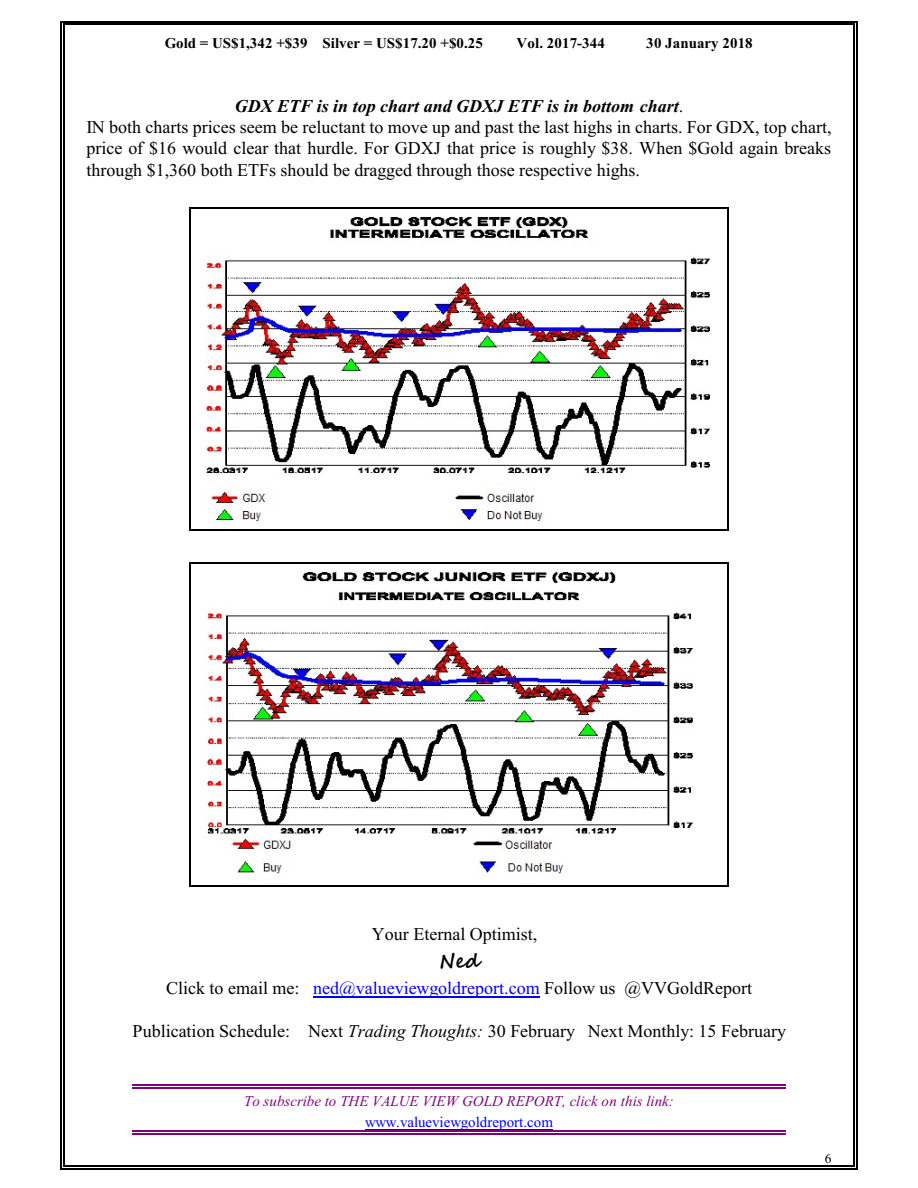
<style>
.page{position:relative;width:918px;height:1188px;background:#fff}
.page>*{position:absolute;margin:0;border:0;box-sizing:border-box;transform-origin:0 0}
.t1{font:700 19.5px "Segoe Script";color:#000}
.t2{font:18px/21.3px "Times New Roman";color:#000}
.t3{font:700 15px "Times New Roman";letter-spacing:.005em;color:#000}
.t4{font:italic 15px "Times New Roman";color:#800080}
.t5{font:15px "Times New Roman";color:#00f}
.t6{font:13.5px "Times New Roman";color:#000}
.s1{font-weight:700;font-style:italic}
.s2{color:#00f}
.s3{font-style:italic}
</style>
<div class="page">
<hr style="left:63px;top:24px;width:2px;height:1143px;background:#000">
<hr style="left:853px;top:24px;width:2px;height:1143px;background:#000">
<hr style="left:63px;top:24px;width:791px;height:1px;background:#000">
<hr style="left:63px;top:1166px;width:791px;height:1px;background:#000">
<hr style="left:60px;top:21px;width:2px;height:1149px;background:#000">
<hr style="left:856px;top:21px;width:2px;height:1149px;background:#000">
<hr style="left:60px;top:21px;width:797px;height:1px;background:#000">
<hr style="left:60px;top:1169px;width:797px;height:1px;background:#000">
<img style="left:190px;top:208px;width:538px;height:322px">
<hr style="left:189px;top:207px;width:1px;height:324px;background:#000">
<hr style="left:728px;top:207px;width:1px;height:324px;background:#000">
<hr style="left:189px;top:207px;width:540px;height:1px;background:#000">
<hr style="left:189px;top:530px;width:540px;height:1px;background:#000">
<img style="left:190px;top:564px;width:538px;height:321px">
<hr style="left:189px;top:562px;width:1px;height:324px;background:#000">
<hr style="left:728px;top:562px;width:1px;height:324px;background:#000">
<hr style="left:189px;top:562px;width:540px;height:2px;background:#000">
<hr style="left:189px;top:885px;width:540px;height:1px;background:#000">
<hr style="left:313px;top:997px;width:227px;height:1px;background:#00f">
<hr style="left:132px;top:1088px;width:654px;height:1px;background:#800080">
<hr style="left:132px;top:1085px;width:654px;height:1px;background:#800080">
<hr style="left:132px;top:1130px;width:654px;height:2px;background:#800080">
<hr style="left:132px;top:1133px;width:654px;height:2px;background:#800080">
<hr style="left:365px;top:1129px;width:188px;height:1px;background:#00f">
<p class="t3" style="left:165px;top:38px;width:320px">Gold = US$1,342 +$39 Silver = US$17.20 +$0.25</p>
<p class="t3" style="left:517px;top:38px;width:90px">Vol. 2017-344</p>
<p class="t3" style="left:646px;top:38px;width:108px">30 January 2018</p>
<p class="t2" style="left:86px;top:97px;width:747px;text-indent:148px"><span class="s1">GDX ETF is in top chart and GDXJ ETF is in bottom chart</span>.<br>IN both charts prices seem be reluctant to move up and past the last highs in charts. For GDX, top chart, price of $16 would clear that hurdle. For GDXJ that price is roughly $38. When $Gold again breaks through $1,360 both ETFs should be dragged through those respective highs.</p>
<p class="t2" style="left:372px;top:925px;width:167px">Your Eternal Optimist,</p>
<p class="t1" style="left:439px;top:953px;width:42px">Ned</p>
<p class="t2" style="left:166px;top:979px;width:587px">Click to email me: <span class="s2">ned@valueviewgoldreport.com</span> Follow us @VVGoldReport</p>
<p class="t2" style="left:133px;top:1022px;width:655px">Publication Schedule: Next <span class="s3">Trading Thoughts:</span> 30 February Next Monthly: 15 February</p>
<p class="t4" style="left:244px;top:1096px;width:431px">To subscribe to THE VALUE VIEW GOLD REPORT, click on this link:</p>
<p class="t5" style="left:365px;top:1116px;width:190px">www.valueviewgoldreport.com</p>
<p class="t6" style="left:825px;top:1154px;width:8px">6</p>
</div>
